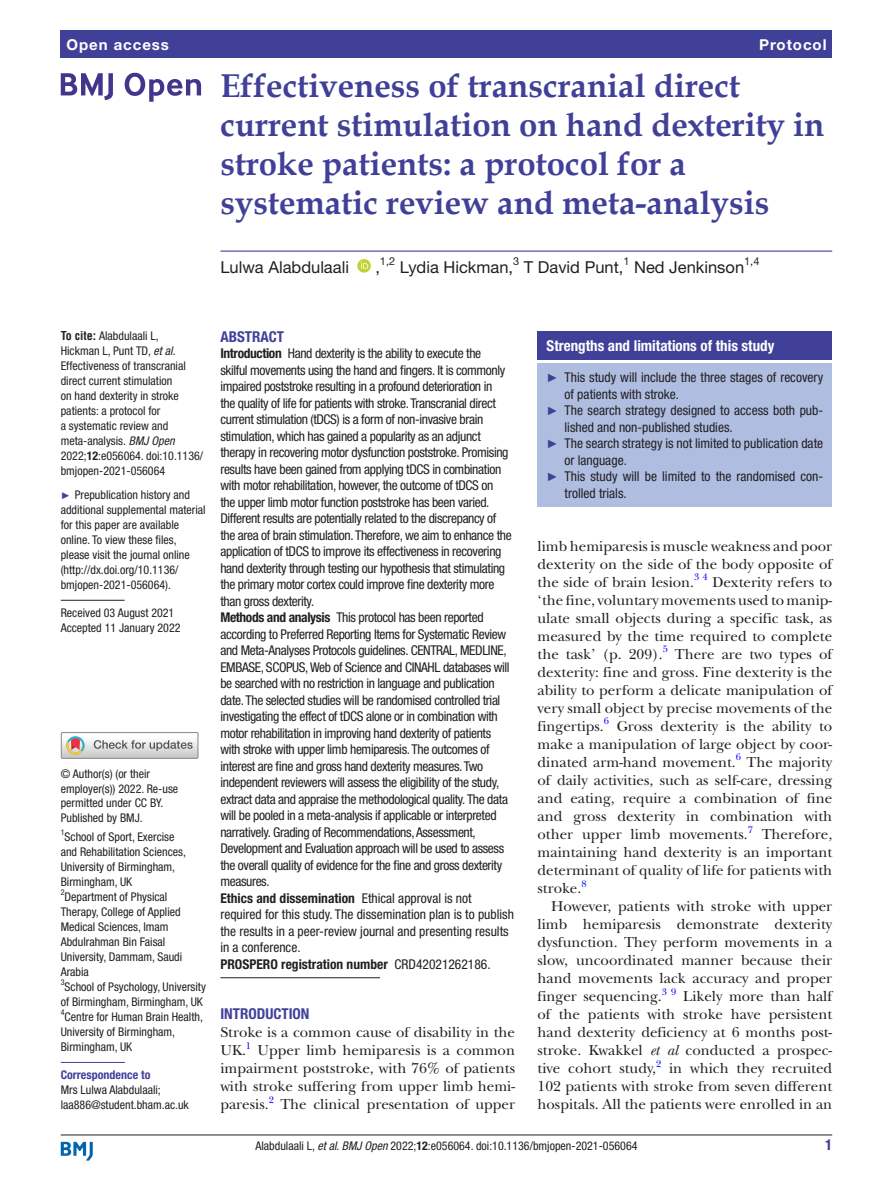
<style>
.page{position:relative;width:893px;height:1191px;background:#fff}
.page>*{position:absolute;margin:0;border:0;box-sizing:border-box;transform-origin:0 0}
.t1{font:700 33px/39px "Book Antiqua";color:#414099}
.t2{font:16.5px "Helvetica Neue LT Std";color:#231f20}
.t3{font:15px/18px "New Baskerville";color:#231f20;text-align:justify}
.t4{font:700 condensed 15px "Helvetica Neue LT Std";color:#fff}
.t5{font:700 condensed 15px "Helvetica Neue LT Std";color:#414099}
.t6{font:700 15px "Helvetica Neue LT Std";letter-spacing:.065em;color:#fff}
.t7{font:condensed 13.5px/16.5px "Helvetica Neue LT Std";letter-spacing:-.025em;color:#231f20}
.t8{font:condensed 13.5px "Helvetica Neue LT Std";color:#231f20}
.t9{font:condensed 12px/15px "Helvetica Neue LT Std";color:#231f20}
.t10{font:700 condensed 12px "Helvetica Neue LT Std";color:#414099}
.t11{font:10.95px "Helvetica Neue LT Std";color:#231f20}
.t12{font:9.9px "New Baskerville";color:#00f}
.t13{font:condensed 7.95px "Helvetica Neue LT Std";color:#231f20}
.s1{font-family:"Helvetica LT Std";font-weight:700}
.s2{font-style:italic}
.s3{font-weight:700}
.s4{font-family:"Arial";font-stretch:normal;font-size:9.75px;color:#414099}
.s5{font-family:"Arial";font-stretch:normal;font-size:12px;color:#414099}
</style>
<div class="page">
<hr style="left:61px;top:1134px;width:771px;height:1px;background:#231f20">
<svg style="left:61px;top:1141px;width:32px;height:19px"></svg>
<div style="left:61px;top:31px;width:771px;height:27px;background:#414099"></div>
<hr style="left:220px;top:250px;width:612px;height:2px;background:#414099">
<svg style="left:357px;top:259px;width:14px;height:14px"></svg>
<hr style="left:61px;top:600px;width:64px;height:1px;background:#231f20">
<hr style="left:61px;top:1062px;width:64px;height:1px;background:#414099">
<svg style="left:61px;top:73px;width:52px;height:27px"></svg>
<svg style="left:125px;top:73px;width:76px;height:29px"></svg>
<div style="left:61px;top:732px;width:138px;height:27px;border:1px solid #969090"></div>
<svg style="left:61px;top:732px;width:137px;height:26px"></svg>
<hr style="left:220px;top:977px;width:160px;height:1px;background:#231f20">
<div style="left:538px;top:331px;width:294px;height:29px;background:#414099"></div>
<div style="left:538px;top:364px;width:294px;height:143px;background:#afbde1"></div>
<p class="t6" style="left:66px;top:35px;width:104px">Open access</p>
<p class="t6" style="left:759px;top:35px;width:69px">Protocol</p>
<h1 class="t1" style="left:220px;top:66px;width:605px">Effectiveness of transcranial direct current stimulation on hand dexterity in stroke patients: a protocol for a systematic review and meta-analysis</h1>
<p class="t2" style="left:220px;top:257px;width:130px">Lulwa Alabdulaali</p>
<p class="t2" style="left:375px;top:257px;width:6px">,</p>
<p class="t11" style="left:380px;top:255px;width:17px">1,2</p>
<p class="t2" style="left:400px;top:257px;width:115px">Lydia Hickman,</p>
<p class="t11" style="left:513px;top:255px;width:8px">3</p>
<p class="t2" style="left:524px;top:257px;width:101px">T David Punt,</p>
<p class="t11" style="left:623px;top:255px;width:8px">1</p>
<p class="t2" style="left:634px;top:257px;width:112px">Ned Jenkinson</p>
<p class="t11" style="left:744px;top:255px;width:17px">1,4</p>
<p class="t9" style="left:61px;top:328px;width:144px"><span class="s1">To cite:</span> Alabdulaali L,<br>Hickman L, Punt TD, <span class="s2">et al</span>.<br>Effectiveness of transcranial direct current stimulation<br>on hand dexterity in stroke patients: a protocol for<br>a systematic review and meta-analysis. <span class="s2">BMJ Open<br></span>2022;<span class="s3">12</span>:e056064. doi:10.1136/ bmjopen-2021-056064</p>
<p class="t9" style="left:61px;top:487px;width:146px"><span class="s4">►</span> Prepublication history and additional supplemental material for this paper are available online. To view these files, please visit the journal online (http://dx.doi.org/10.1136/ bmjopen-2021-056064).</p>
<p class="t9" style="left:61px;top:605px;width:121px">Received 03 August 2021<br>Accepted 11 January 2022</p>
<p class="t9" style="left:61px;top:767px;width:119px;line-height:14.4px">© Author(s) (or their employer(s)) 2022. Re-use permitted under CC BY.<br>Published by BMJ.</p>
<p class="t13" style="left:61px;top:828px;width:5px">1</p>
<p class="t9" style="left:61px;top:829px;width:127px;text-indent:4px">School of Sport, Exercise and Rehabilitation Sciences,<br>University of Birmingham,<br>Birmingham, UK</p>
<p class="t13" style="left:61px;top:888px;width:5px">2</p>
<p class="t9" style="left:61px;top:889px;width:123px;text-indent:4px">Department of Physical<br>Therapy, College of Applied<br>Medical Sciences, Imam<br>Abdulrahman Bin Faisal<br>University, Dammam, Saudi<br>Arabia</p>
<p class="t13" style="left:61px;top:978px;width:5px">3</p>
<p class="t9" style="left:61px;top:979px;width:147px;text-indent:4px">School of Psychology, University of Birmingham, Birmingham, UK<br><sup>4</sup>Centre for Human Brain Health,<br>University of Birmingham,<br>Birmingham, UK</p>
<p class="t10" style="left:61px;top:1067px;width:91px">Correspondence to</p>
<p class="t9" style="left:61px;top:1082px;width:130px">Mrs Lulwa Alabdulaali; laa886@student.bham.ac.uk</p>
<p class="t5" style="left:220px;top:327px;width:65px">ABSTRACT</p>
<p class="t7" style="left:220px;top:345px;width:295px"><span class="s3">Introduction</span> Hand dexterity is the ability to execute the<br>skilful movements using the hand and fingers. It is commonly impaired poststroke resulting in a profound deterioration in<br>the quality of life for patients with stroke. Transcranial direct current stimulation (tDCS) is a form of non-invasive brain stimulation, which has gained a popularity as an adjunct therapy in recovering motor dysfunction poststroke. Promising results have been gained from applying tDCS in combination with motor rehabilitation, however, the outcome of tDCS on<br>the upper limb motor function poststroke has been varied.<br>Different results are potentially related to the discrepancy of the area of brain stimulation. Therefore, we aim to enhance the application of tDCS to improve its effectiveness in recovering hand dexterity through testing our hypothesis that stimulating the primary motor cortex could improve fine dexterity more than gross dexterity.<br><span class="s3">Methods and analysis</span> This protocol has been reported according to Preferred Reporting Items for Systematic Review and Meta-Analyses Protocols guidelines. CENTRAL, MEDLINE, EMBASE, SCOPUS, Web of Science and CINAHL databases will be searched with no restriction in language and publication date. The selected studies will be randomised controlled trial investigating the effect of tDCS alone or in combination with motor rehabilitation in improving hand dexterity of patients with stroke with upper limb hemiparesis. The outcomes of interest are fine and gross hand dexterity measures. Two independent reviewers will assess the eligibility of the study, extract data and appraise the methodological quality. The data will be pooled in a meta-analysis if applicable or interpreted narratively. Grading of Recommendations, Assessment, Development and Evaluation approach will be used to assess the overall quality of evidence for the fine and gross dexterity measures.<br><span class="s3">Ethics and dissemination</span> Ethical approval is not required for this study. The dissemination plan is to publish the results in a peer-review journal and presenting results in a conference.<br><span class="s3">PROSPERO registration number</span> CRD42021262186.</p>
<p class="t5" style="left:220px;top:1005px;width:91px">INTRODUCTION</p>
<p class="t3" style="left:220px;top:1023px;width:296px">Stroke is a common cause of disability in the<br>UK.</p>
<p class="t12" style="left:246px;top:1039px;width:7px">1</p>
<p class="t3" style="left:220px;top:1041px;width:296px;text-indent:37px">Upper limb hemiparesis is a common impairment poststroke, with 76% of patients with stroke suffering from upper limb hemi&shy;paresis.<sup>2</sup> The clinical presentation of upper</p>
<p class="t4" style="left:547px;top:336px;width:229px">Strengths and limitations of this study</p>
<p class="t8" style="left:547px;top:370px;width:278px"><span class="s5">►</span> This study will include the three stages of recovery</p>
<p class="t8" style="left:565px;top:386px;width:116px">of patients with stroke.</p>
<p class="t8" style="left:547px;top:403px;width:278px"><span class="s5">►</span> The search strategy designed to access both pub-</p>
<p class="t8" style="left:565px;top:419px;width:170px">lished and non-published studies.</p>
<p class="t8" style="left:547px;top:436px;width:278px"><span class="s5">►</span> The search strategy is not limited to publication date</p>
<p class="t8" style="left:565px;top:452px;width:64px">or language.</p>
<p class="t8" style="left:547px;top:469px;width:278px"><span class="s5">►</span> This study will be limited to the randomised con-</p>
<p class="t8" style="left:565px;top:485px;width:64px">trolled trials.</p>
<p class="t3" style="left:538px;top:537px;width:296px">limb hemiparesis is muscle weakness and poor dexterity on the side of the body opposite of the side of brain lesion.<sup>3</sup> <sup>4</sup> Dexterity refers to ‘the fine, voluntary movements used to manip&shy;ulate small objects during a specific task, as measured by the time required to complete the task’ (p. 209).</p>
<p class="t12" style="left:663px;top:643px;width:7px">5</p>
<p class="t3" style="left:538px;top:645px;width:296px;text-indent:137px">There are two types of dexterity: fine and gross. Fine dexterity is the ability to perform a delicate manipulation of very small object by precise movements of the fingertips.</p>
<p class="t12" style="left:604px;top:715px;width:7px">6</p>
<p class="t3" style="left:538px;top:717px;width:296px;text-indent:79px">Gross dexterity is the ability to make a manipulation of large object by coor&shy;dinated arm-hand movement.</p>
<p class="t12" style="left:736px;top:751px;width:7px">6</p>
<p class="t3" style="left:538px;top:753px;width:296px;text-indent:209px">The majority of daily activities, such as self-care, dressing and eating, require a combination of fine and gross dexterity in combination with other upper limb movements.</p>
<p class="t12" style="left:748px;top:823px;width:7px">7</p>
<p class="t3" style="left:538px;top:825px;width:296px;text-indent:224px">Therefore, maintaining hand dexterity is an important determinant of quality of life for patients with stroke.</p>
<p class="t12" style="left:581px;top:877px;width:7px">8</p>
<p class="t3" style="left:538px;top:897px;width:296px;text-indent:14px">However, patients with stroke with upper limb hemiparesis demonstrate dexterity dysfunction. They perform movements in a slow, uncoordinated manner because their hand movements lack accuracy and proper finger sequencing.</p>
<p class="t12" style="left:662px;top:985px;width:16px">3 9</p>
<p class="t3" style="left:538px;top:987px;width:296px;text-indent:146px">Likely more than half of the patients with stroke have persistent hand dexterity deficiency at 6 months post&shy;stroke. Kwakkel <span class="s2">et al</span> conducted a prospec&shy;tive cohort study,</p>
<p class="t12" style="left:656px;top:1057px;width:7px">2</p>
<p class="t3" style="left:538px;top:1059px;width:296px;text-indent:132px">in which they recruited 102 patients with stroke from seven different hospitals. All the patients were enrolled in an</p>
<p class="t9" style="left:255px;top:1137px;width:384px">Alabdulaali L, <span class="s2">et al</span>. <span class="s2">BMJ Open</span> 2022;<span class="s3">12</span>:e056064. doi:10.1136/bmjopen-2021-056064</p>
<p class="t5" style="left:825px;top:1135px;width:9px">1</p>
</div>
